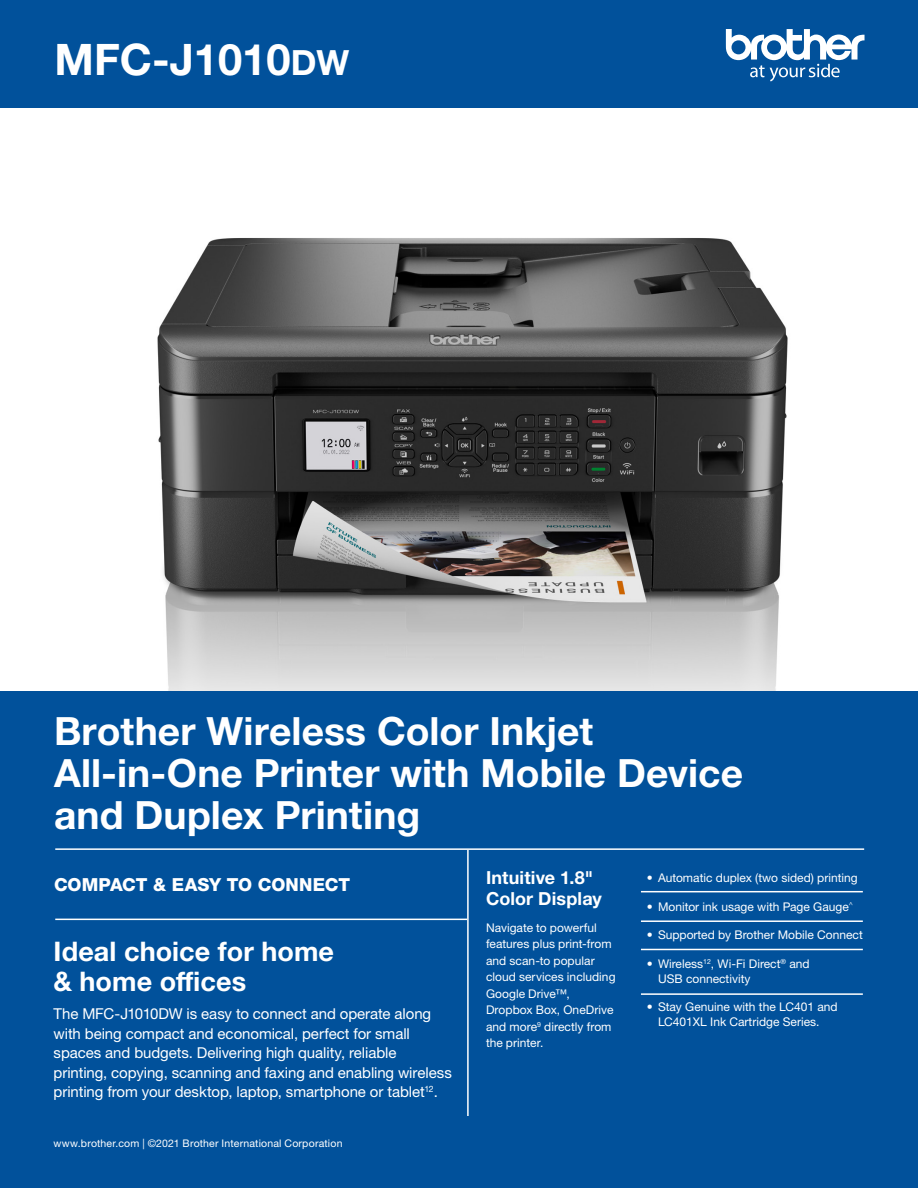
<style>
.page{position:relative;width:918px;height:1188px;background:#fff}
.page>*{position:absolute;margin:0;border:0;box-sizing:border-box;transform-origin:0 0}
.t1{font:700 43.5px "Helvetica Neue LTW1 G";color:#fff}
.t2{font:700 39px/42px "Helvetica Neue LTW1 G";letter-spacing:.005em;color:#fff}
.t3{font:700 27px/30px "Helvetica Neue LTW1 G";color:#fff}
.t4{font:700 18px/21px "Helvetica Neue LTW1 G";letter-spacing:.005em;color:#fff}
.t5{font:800 18px "Helvetica Neue LTW1 G";color:#fff}
.t6{font:15px/19.5px "Helvetica Neue LTW1 G";letter-spacing:-.005em;color:#fff}
.t7{font:12px/16.5px "Helvetica Neue LTW1 G";color:#fff}
.t8{font:10.5px "Helvetica Neue LTW1 G";letter-spacing:.015em;color:#fff}
.s1{font-family:"Helvetica Neue LTW1 G Bd SC800";font-weight:400;font-size:34.8px}
</style>
<div class="page">
<img style="left:157px;top:238px;width:631px;height:453px">
<div style="left:0;top:691px;width:918px;height:497px;background:#01519b"></div>
<div style="left:0;top:0;width:918px;height:108px;background:#01519b"></div>
<hr style="left:55px;top:848px;width:809px;height:2px;background:#fff">
<hr style="left:55px;top:919px;width:412px;height:1px;background:#fff">
<hr style="left:467px;top:850px;width:2px;height:266px;background:#fff">
<hr style="left:641px;top:891px;width:222px;height:1px;background:#fff">
<hr style="left:641px;top:920px;width:222px;height:2px;background:#fff">
<hr style="left:641px;top:949px;width:222px;height:1px;background:#fff">
<hr style="left:641px;top:993px;width:222px;height:2px;background:#fff">
<svg style="left:726px;top:29px;width:139px;height:52px"></svg>
<p class="t1" style="left:55px;top:32px;width:296px">MFC-J1010<span class="s1">dw</span></p>
<p class="t2" style="left:54px;top:710px;width:691px">Brother Wireless Color Inkjet<br>All-in-One Printer with Mobile Device and Duplex Printing</p>
<p class="t5" style="left:54px;top:873px;width:298px">COMPACT &amp; EASY TO CONNECT</p>
<p class="t3" style="left:54px;top:936px;width:282px">Ideal choice for home &amp; home offices</p>
<p class="t6" style="left:54px;top:1004px;width:400px">The MFC-J1010DW is easy to connect and operate along with being compact and economical, perfect for small spaces and budgets. Delivering high quality, reliable printing, copying, scanning and faxing and enabling wireless printing from your desktop, laptop, smartphone or tablet<sup>12</sup>.</p>
<p class="t8" style="left:54px;top:1137px;width:290px">www.brother.com | ©2021 Brother International Corporation</p>
<p class="t4" style="left:486px;top:867px;width:117px">Intuitive 1.8"<br>Color Display</p>
<p class="t7" style="left:486px;top:919px;width:131px">Navigate to powerful features plus print-from and scan-to popular cloud services including<br>Google Drive™,<br>Dropbox Box, OneDrive and more<sup>9</sup> directly from the printer.</p>
<p class="t7" style="left:647px;top:870px;width:212px">• Automatic duplex (two sided) printing</p>
<p class="t7" style="left:647px;top:898px;width:208px">• Monitor ink usage with Page Gauge<sup>^</sup></p>
<p class="t7" style="left:647px;top:927px;width:218px">• Supported by Brother Mobile Connect</p>
<p class="t7" style="left:658px;top:956px;width:153px;line-height:15px;text-indent:-11px">• Wireless<sup>12</sup>, Wi-Fi Direct<sup>®</sup> and<br>USB connectivity</p>
<p class="t7" style="left:647px;top:999px;width:192px;line-height:15px;text-align:center">• Stay Genuine with the LC401 and<br>LC401XL Ink Cartridge Series.</p>
</div>
